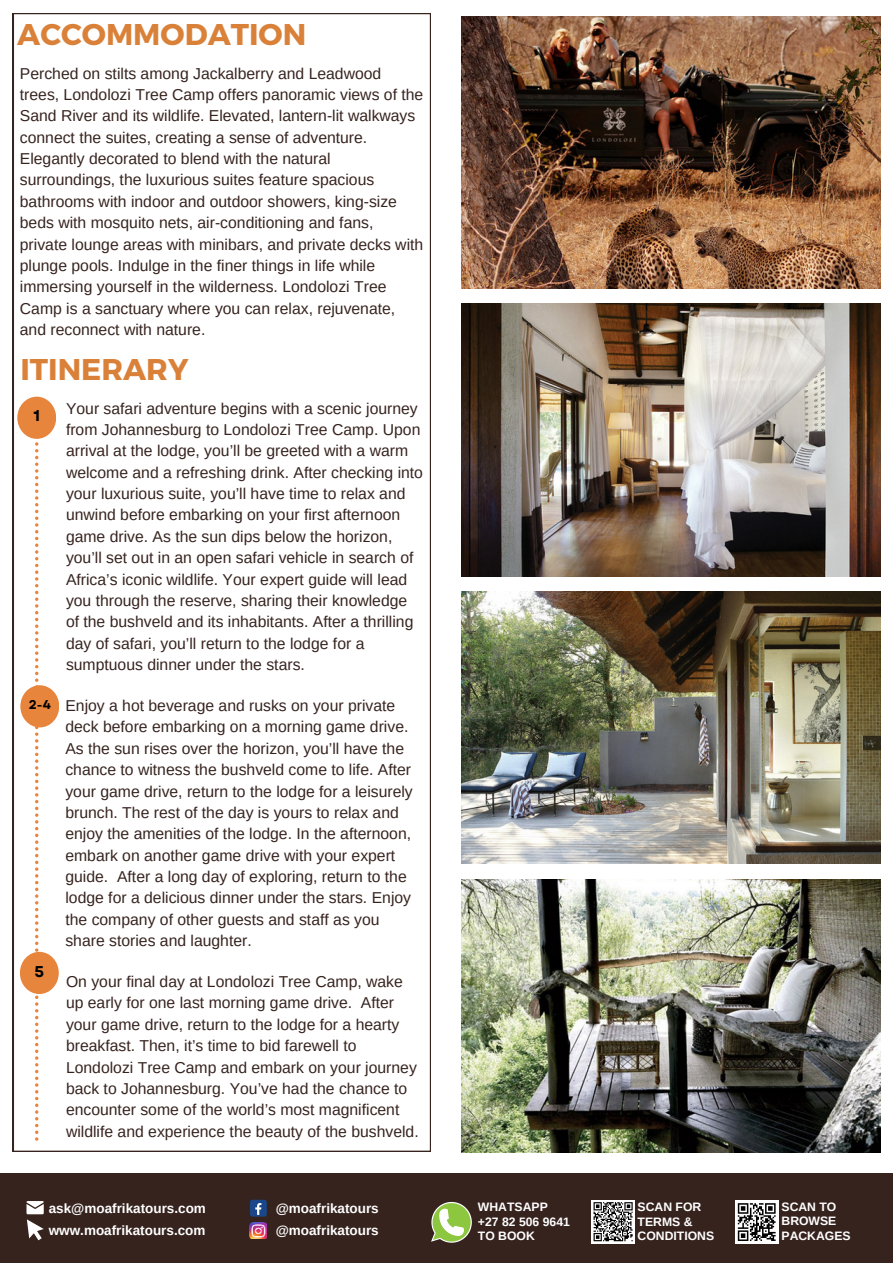
<style>
.page{position:relative;width:893px;height:1264px;background:#fff}
.page>*{position:absolute;margin:0;border:0;box-sizing:border-box;transform-origin:0 0}
.t1{font:700 30px "Montserrat";color:#da8139}
.t2{font:15.75px/21.3px "Arimo";color:#36231e}
.t3{font:700 15.6px "Garet";color:#000}
.t4{font:700 13.5px/22.4px "Arimo";color:#fff}
.t5{font:700 12.6px "Garet";color:#000}
.t6{font:700 12.15px/14.2px "Arimo";color:#fff}
</style>
<div class="page">
<svg style="left:13px;top:13px;width:418px;height:1138px"></svg>
<img style="left:461px;top:16px;width:419px;height:272px">
<div style="left:0;top:1173px;width:892px;height:89px;background:#36231e"></div>
<svg style="left:26px;top:1201px;width:18px;height:39px"></svg>
<div style="left:250px;top:1199px;width:17px;height:17px;background:#1a4789;border-radius:3px"></div>
<svg style="left:255px;top:1203px;width:6px;height:11px"></svg>
<img style="left:250px;top:1222px;width:17px;height:16px">
<svg style="left:591px;top:1200px;width:44px;height:43px"></svg>
<svg style="left:592px;top:1201px;width:41px;height:40px;background:#888"></svg>
<div style="left:734px;top:1200px;width:44px;height:43px;background:#fff"></div>
<svg style="left:737px;top:1203px;width:38px;height:37px"></svg>
<svg style="left:431px;top:1201px;width:41px;height:41px"></svg>
<img style="left:461px;top:304px;width:419px;height:272px">
<img style="left:461px;top:591px;width:419px;height:272px">
<img style="left:461px;top:879px;width:419px;height:272px">
<svg style="left:35px;top:442px;width:3px;height:698px"></svg>
<div style="left:17px;top:396px;width:39px;height:43px;background:#e8853d;border-radius:50%"></div>
<div style="left:20px;top:685px;width:39px;height:42px;background:#e8853d;border-radius:50%"></div>
<div style="left:20px;top:951px;width:39px;height:43px;background:#e8853d;border-radius:50%"></div>
<h1 class="t1" style="left:17px;top:16px;width:290px">ACCOMMODATION</h1>
<p class="t2" style="left:20px;top:63px;width:405px">Perched on stilts among Jackalberry and Leadwood trees, Londolozi Tree Camp offers panoramic views of the Sand River and its wildlife. Elevated, lantern-lit walkways connect the suites, creating a sense of adventure.<br>Elegantly decorated to blend with the natural surroundings, the luxurious suites feature spacious bathrooms with indoor and outdoor showers, king-size beds with mosquito nets, air-conditioning and fans, private lounge areas with minibars, and private decks with plunge pools. Indulge in the finer things in life while immersing yourself in the wilderness. Londolozi Tree Camp is a sanctuary where you can relax, rejuvenate, and reconnect with nature.</p>
<h1 class="t1" style="left:20px;top:351px;width:169px">ITINERARY</h1>
<p class="t3" style="left:33px;top:406px;width:8px">1</p>
<p class="t5" style="left:29px;top:696px;width:24px">2-4</p>
<p class="t3" style="left:34px;top:961px;width:11px">5</p>
<p class="t2" style="left:66px;top:397px;width:358px">Your safari adventure begins with a scenic journey from Johannesburg to Londolozi Tree Camp. Upon arrival at the lodge, you’ll be greeted with a warm welcome and a refreshing drink. After checking into your luxurious suite, you’ll have time to relax and unwind before embarking on your first afternoon game drive. As the sun dips below the horizon, you’ll set out in an open safari vehicle in search of Africa’s iconic wildlife. Your expert guide will lead you through the reserve, sharing their knowledge of the bushveld and its inhabitants. After a thrilling day of safari, you’ll return to the lodge for a sumptuous dinner under the stars.</p>
<p class="t2" style="left:65px;top:695px;width:349px">Enjoy a hot beverage and rusks on your private deck before embarking on a morning game drive.<br>As the sun rises over the horizon, you’ll have the chance to witness the bushveld come to life. After your game drive, return to the lodge for a leisurely brunch. The rest of the day is yours to relax and enjoy the amenities of the lodge. In the afternoon, embark on another game drive with your expert guide. After a long day of exploring, return to the lodge for a delicious dinner under the stars. Enjoy the company of other guests and staff as you share stories and laughter.</p>
<p class="t2" style="left:66px;top:971px;width:354px">On your final day at Londolozi Tree Camp, wake up early for one last morning game drive. After your game drive, return to the lodge for a hearty breakfast. Then, it’s time to bid farewell to Londolozi Tree Camp and embark on your journey back to Johannesburg. You’ve had the chance to encounter some of the world’s most magnificent wildlife and experience the beauty of the bushveld.</p>
<p class="t4" style="left:49px;top:1197px;width:159px">ask@moafrikatours.com</p>
<p class="t4" style="left:276px;top:1197px;width:105px">@moafrikatours @moafrikatours</p>
<p class="t6" style="left:781px;top:1199px;width:71px">SCAN TO<br>BROWSE<br>PACKAGES</p>
<p class="t6" style="left:478px;top:1200px;width:93px">WHATSAPP +27 82 506 9641<br>TO BOOK</p>
<p class="t6" style="left:637px;top:1200px;width:78px">SCAN FOR<br>TERMS &amp;<br>CONDITIONS</p>
<p class="t4" style="left:49px;top:1219px;width:158px">www.moafrikatours.com</p>
</div>
